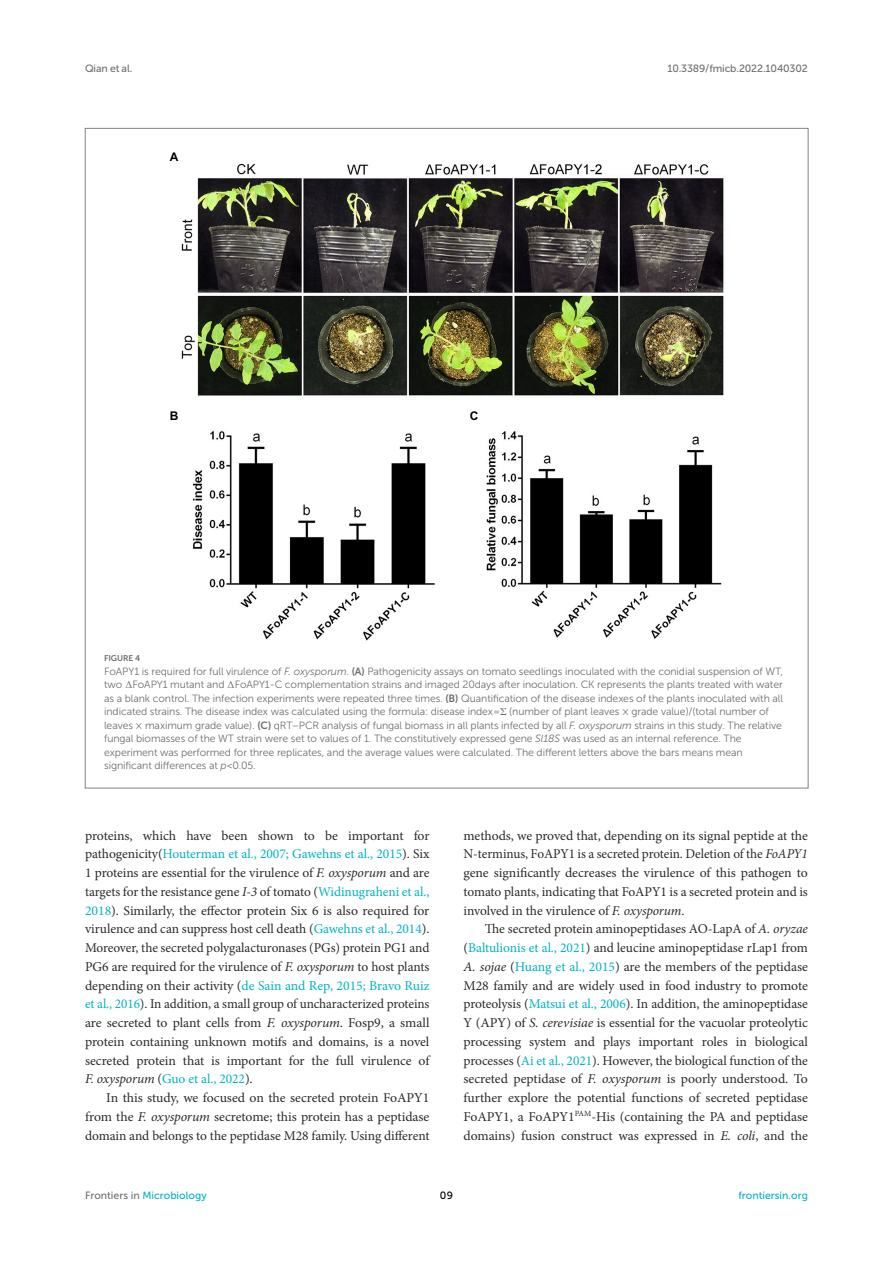
<style>
.page{position:relative;width:893px;height:1263px;background:#fff}
.page>*{position:absolute;margin:0;border:0;box-sizing:border-box;transform-origin:0 0}
.TEXT{font:13.5px/18.8px "Minion Pro";letter-spacing:-.005em;color:#2b2b2a;text-align:justify}
.TEXT_FLUSH{font:13.5px/18.8px "Minion Pro";letter-spacing:-.005em;color:#2b2b2a;text-align:justify}
.t1{font:700 12px "Arial";color:#000}
.FIG_LEG{font:10.5px/13.5px "Museo Sans 300";letter-spacing:-.01em;color:#706f70}
.t2{font:10.5px "Museo Sans 500";color:#00b4c4}
.t3{font:10.5px "Museo Sans 500";letter-spacing:-.015em;color:#706f70}
.t4{font:10.5px "Museo Sans 500";color:#000}
.FIG_HD{font:8.25px "Museo Sans 700";letter-spacing:-.01em;color:#706f70}
.s1{font-style:italic}
.s2{font-family:"Museo Sans 700"}
.s3{font-family:"STIX General"}
.s4{color:#00b4c4}
.s5{color:#706f70}
</style>
<div class="page">
<img style="left:181px;top:163px;width:543px;height:478px">
<p class="t3" style="left:85px;top:63px;width:49px">Qian et al.</p>
<p class="t3" style="left:667px;top:63px;width:142px">10.3389/fmicb.2022.1040302</p>
<p class="t1" style="left:170px;top:148px;width:10px">A</p>
<p class="t1" style="left:170px;top:407px;width:10px">B</p>
<p class="t1" style="left:470px;top:407px;width:10px">C</p>
<p class="FIG_HD" style="left:104px;top:654px;width:37px">FIGURE 4</p>
<p class="FIG_LEG" style="left:104px;top:664px;width:680px">FoAPY1 is required for full virulence of <span class="s1">F. oxysporum</span>. <span class="s2">(A)</span> Pathogenicity assays on tomato seedlings inoculated with the conidial suspension of WT, two <span class="s3">∆</span>FoAPY1 mutant and <span class="s3">∆</span>FoAPY1-C complementation strains and imaged 20 days after inoculation. CK represents the plants treated with water as a blank control. The infection experiments were repeated three times. <span class="s2">(B)</span> Quantification of the disease indexes of the plants inoculated with all indicated strains. The disease index was calculated using the formula: disease index = <span class="s3">Σ</span> (number of plant leaves × grade value)/(total number of leaves × maximum grade value). <span class="s2">(C)</span> qRT–PCR analysis of fungal biomass in all plants infected by all <span class="s1">F. oxysporum</span> strains in this study. The relative fungal biomasses of the WT strain were set to values of 1. The constitutively expressed gene <span class="s1">Sl18S</span> was used as an internal reference. The experiment was performed for three replicates, and the average values were calculated. The different letters above the bars means mean significant differences at <span class="s1">p</span> &lt; 0.05.</p>
<p class="TEXT_FLUSH" style="left:85px;top:826px;width:346px">proteins, which have been shown to be important for pathogenicity(<span class="s4">Houterman et al., 2007; Gawehns et al., 2015</span>). Six 1 proteins are essential for the virulence of <span class="s1">F. oxysporum</span> and are targets for the resistance gene <span class="s1">I-3</span> of tomato (<span class="s4">Widinugraheni et al., 2018</span>). Similarly, the effector protein Six 6 is also required for virulence and can suppress host cell death (<span class="s4">Gawehns et al., 2014</span>).<br>Moreover, the secreted polygalacturonases (PGs) protein PG1 and PG6 are required for the virulence of <span class="s1">F. oxysporum</span> to host plants depending on their activity (<span class="s4">de Sain and Rep, 2015; Bravo Ruiz et al., 2016</span>). In addition, a small group of uncharacterized proteins are secreted to plant cells from <span class="s1">F. oxysporum</span>. Fosp9, a small protein containing unknown motifs and domains, is a novel secreted protein that is important for the full virulence of <span class="s1">F. oxysporum</span> (<span class="s4">Guo et al., 2022</span>).</p>
<p class="TEXT" style="left:85px;top:1088px;width:346px;text-indent:21px">In this study, we focused on the secreted protein FoAPY1 from the <span class="s1">F. oxysporum</span> secretome; this protein has a peptidase domain and belongs to the peptidase M28 family. Using different</p>
<p class="TEXT" style="left:463px;top:826px;width:346px">methods, we proved that, depending on its signal peptide at the N-terminus, FoAPY1 is a secreted protein. Deletion of the <span class="s1">FoAPY1 </span>gene significantly decreases the virulence of this pathogen to tomato plants, indicating that FoAPY1 is a secreted protein and is involved in the virulence of <span class="s1">F. oxysporum</span>.</p>
<p class="TEXT" style="left:463px;top:920px;width:346px;text-indent:21px">The secreted protein aminopeptidases AO-LapA of <span class="s1">A. oryzae </span>(<span class="s4">Baltulionis et al., 2021</span>) and leucine aminopeptidase rLap1 from <span class="s1">A. sojae</span> (<span class="s4">Huang et al., 2015</span>) are the members of the peptidase M28 family and are widely used in food industry to promote proteolysis (<span class="s4">Matsui et al., 2006</span>). In addition, the aminopeptidase Y (APY) of <span class="s1">S. cerevisiae</span> is essential for the vacuolar proteolytic processing system and plays important roles in biological processes (<span class="s4">Ai et al., 2021</span>). However, the biological function of the secreted peptidase of <span class="s1">F. oxysporum</span> is poorly understood. To further explore the potential functions of secreted peptidase FoAPY1, a FoAPY1<sup>PAM</sup>-His (containing the PA and peptidase domains) fusion construct was expressed in <span class="s1">E. coli</span>, and the</p>
<p class="t2" style="left:85px;top:1190px;width:123px"><span class="s5">Frontiers in</span> Microbiology</p>
<p class="t4" style="left:440px;top:1190px;width:15px">09</p>
<p class="t2" style="left:738px;top:1190px;width:71px">frontiersin.org</p>
</div>
